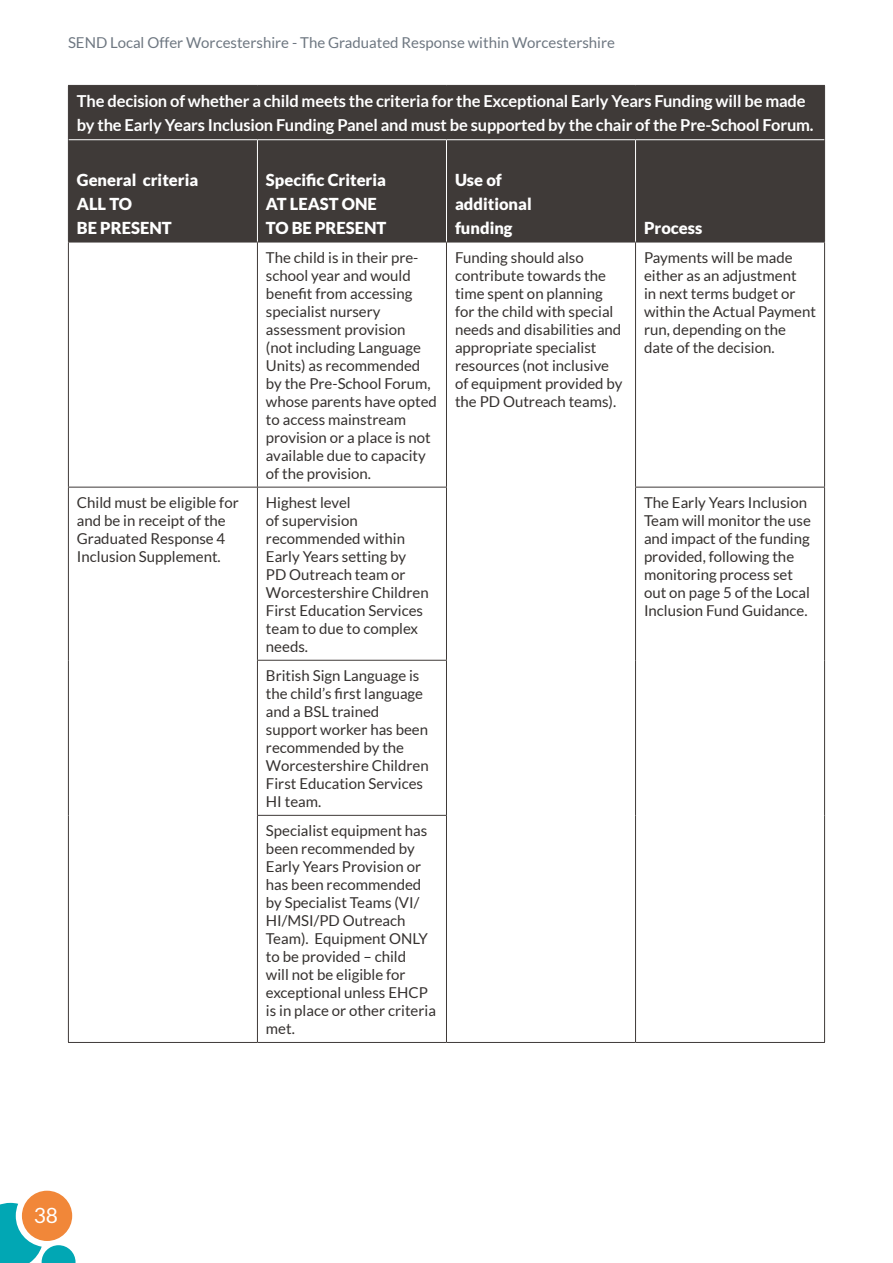
<style>
.page{position:relative;width:893px;height:1263px;background:#fff}
.page>*{position:absolute;margin:0;border:0;box-sizing:border-box;transform-origin:0 0}
.t1{font:21px "Lato";color:#fff}
.Table_Heading_1{font:700 16.5px/24px "Lato";letter-spacing:-.01em;color:#fff}
.Table_Heading_1-2{font:900 16.5px/24px "Lato";color:#fff}
.Table_Text{font:15px/18px "Lato";color:#35312f}
.t2{font:15px "Lato";color:#6e7781}
</style>
<div class="page">
<svg style="left:0;top:1203px;width:76px;height:60px"></svg>
<div style="left:22px;top:1191px;width:50px;height:50px;background:#f18739;border-radius:50%"></div>
<div style="left:69px;top:86px;width:755px;height:156px;background:#3f3a38"></div>
<hr style="left:68px;top:242px;width:1px;height:245px;background:#3f3a38">
<hr style="left:257px;top:242px;width:1px;height:245px;background:#3f3a38">
<hr style="left:446px;top:242px;width:1px;height:245px;background:#3f3a38">
<hr style="left:635px;top:242px;width:1px;height:245px;background:#3f3a38">
<hr style="left:824px;top:242px;width:1px;height:245px;background:#3f3a38">
<hr style="left:68px;top:487px;width:189px;height:1px;background:#3f3a38">
<hr style="left:68px;top:487px;width:1px;height:173px;background:#3f3a38">
<hr style="left:257px;top:487px;width:190px;height:1px;background:#3f3a38">
<hr style="left:257px;top:487px;width:1px;height:173px;background:#3f3a38">
<hr style="left:446px;top:487px;width:1px;height:173px;background:#3f3a38">
<hr style="left:635px;top:487px;width:190px;height:1px;background:#3f3a38">
<hr style="left:635px;top:487px;width:1px;height:173px;background:#3f3a38">
<hr style="left:824px;top:487px;width:1px;height:173px;background:#3f3a38">
<hr style="left:68px;top:660px;width:1px;height:155px;background:#3f3a38">
<hr style="left:257px;top:660px;width:190px;height:1px;background:#3f3a38">
<hr style="left:257px;top:661px;width:1px;height:154px;background:#3f3a38">
<hr style="left:446px;top:661px;width:1px;height:154px;background:#3f3a38">
<hr style="left:635px;top:660px;width:1px;height:155px;background:#3f3a38">
<hr style="left:824px;top:660px;width:1px;height:155px;background:#3f3a38">
<hr style="left:68px;top:815px;width:1px;height:227px;background:#3f3a38">
<hr style="left:257px;top:815px;width:190px;height:1px;background:#3f3a38">
<hr style="left:257px;top:816px;width:1px;height:226px;background:#3f3a38">
<hr style="left:446px;top:816px;width:1px;height:226px;background:#3f3a38">
<hr style="left:635px;top:815px;width:1px;height:227px;background:#3f3a38">
<hr style="left:824px;top:815px;width:1px;height:227px;background:#3f3a38">
<hr style="left:68px;top:1042px;width:189px;height:1px;background:#3f3a38">
<hr style="left:257px;top:1042px;width:189px;height:1px;background:#3f3a38">
<hr style="left:446px;top:1042px;width:189px;height:1px;background:#3f3a38">
<hr style="left:635px;top:1042px;width:190px;height:1px;background:#3f3a38">
<hr style="left:68px;top:85px;width:189px;height:1px;background:#3f3a38">
<hr style="left:68px;top:86px;width:1px;height:54px;background:#3f3a38">
<hr style="left:257px;top:85px;width:189px;height:1px;background:#3f3a38">
<hr style="left:446px;top:85px;width:189px;height:1px;background:#3f3a38">
<hr style="left:635px;top:85px;width:190px;height:1px;background:#3f3a38">
<hr style="left:824px;top:86px;width:1px;height:54px;background:#3f3a38">
<hr style="left:68px;top:140px;width:1px;height:102px;background:#3f3a38">
<hr style="left:824px;top:140px;width:1px;height:102px;background:#3f3a38">
<hr style="left:68px;top:242px;width:189px;height:1px;background:#3f3a38">
<hr style="left:257px;top:242px;width:189px;height:1px;background:#3f3a38">
<hr style="left:446px;top:242px;width:189px;height:1px;background:#3f3a38">
<hr style="left:635px;top:242px;width:190px;height:1px;background:#3f3a38">
<hr style="left:257px;top:140px;width:1px;height:102px;background:#fff">
<hr style="left:446px;top:140px;width:1px;height:102px;background:#fff">
<hr style="left:635px;top:140px;width:1px;height:102px;background:#fff">
<hr style="left:69px;top:139px;width:188px;height:1px;background:#fff">
<hr style="left:257px;top:139px;width:189px;height:1px;background:#fff">
<hr style="left:446px;top:139px;width:189px;height:1px;background:#fff">
<hr style="left:635px;top:139px;width:189px;height:1px;background:#fff">
<p class="t2" style="left:68px;top:34px;width:548px">SEND Local Offer Worcestershire - The Graduated Response within Worcestershire</p>
<p class="Table_Heading_1" style="left:77px;top:89px;width:737px">The decision of whether a child meets the criteria for the Exceptional Early Years Funding will be made by the Early Years Inclusion Funding Panel and must be supported by the chair of the Pre-School Forum.</p>
<p class="Table_Heading_1-2" style="left:77px;top:167px;width:123px">General criteria<br>ALL TO<br>BE PRESENT</p>
<p class="Table_Heading_1-2" style="left:266px;top:167px;width:122px">Specific Criteria<br>AT LEAST ONE<br>TO BE PRESENT</p>
<p class="Table_Heading_1-2" style="left:455px;top:167px;width:78px">Use of additional funding</p>
<p class="Table_Heading_1-2" style="left:644px;top:215px;width:60px">Process</p>
<p class="Table_Text" style="left:266px;top:248px;width:172px">The child is in their pre&shy;school year and would benefit from accessing specialist nursery assessment provision<br>(not including Language<br>Units) as recommended by the Pre-School Forum, whose parents have opted to access mainstream provision or a place is not available due to capacity of the provision.</p>
<p class="Table_Text" style="left:455px;top:248px;width:169px">Funding should also contribute towards the time spent on planning for the child with special needs and disabilities and appropriate specialist resources (not inclusive of equipment provided by the PD Outreach teams).</p>
<p class="Table_Text" style="left:644px;top:248px;width:174px">Payments will be made either as an adjustment<br>in next terms budget or within the Actual Payment run, depending on the date of the decision.</p>
<p class="Table_Text" style="left:77px;top:493px;width:163px">Child must be eligible for and be in receipt of the<br>Graduated Response 4<br>Inclusion Supplement.</p>
<p class="Table_Text" style="left:266px;top:493px;width:164px">Highest level<br>of supervision recommended within<br>Early Years setting by<br>PD Outreach team or<br>Worcestershire Children<br>First Education Services team to due to complex needs.</p>
<p class="Table_Text" style="left:644px;top:493px;width:168px">The Early Years Inclusion<br>Team will monitor the use and impact of the funding provided, following the monitoring process set out on page 5 of the Local<br>Inclusion Fund Guidance.</p>
<p class="Table_Text" style="left:266px;top:666px;width:164px">British Sign Language is the child’s first language and a BSL trained support worker has been recommended by the<br>Worcestershire Children<br>First Education Services<br>HI team.</p>
<p class="Table_Text" style="left:266px;top:821px;width:171px">Specialist equipment has been recommended by<br>Early Years Provision or has been recommended by Specialist Teams (VI/<br>HI/MSI/PD Outreach<br>Team). Equipment ONLY to be provided – child<br>will not be eligible for exceptional unless EHCP is in place or other criteria met.</p>
<h1 class="t1" style="left:34px;top:1204px;width:26px">38</h1>
</div>
